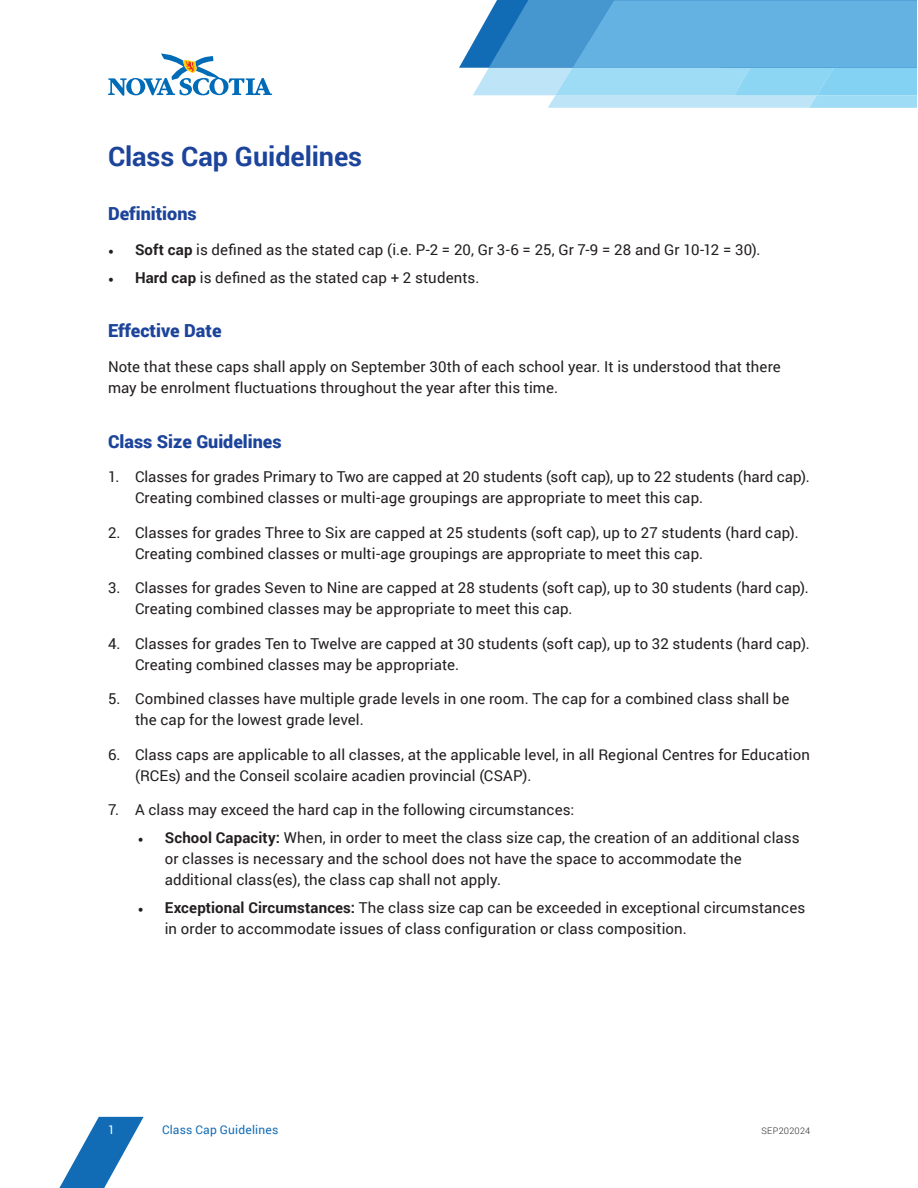
<style>
.page{position:relative;width:918px;height:1188px;background:#fff}
.page>*{position:absolute;margin:0;border:0;box-sizing:border-box;transform-origin:0 0}
.t1{font:700 27px "Roboto";letter-spacing:-.005em;color:#1d449b}
.t2{font:900 18px "Roboto";color:#1d449b}
.t3{font:15px/21px "Roboto";letter-spacing:.005em;color:#231f20}
.t4{font:12px "Roboto";letter-spacing:.015em;color:#126cb5}
.t5{font:12px "Roboto";color:#fff}
.t6{font:300 9px "Roboto";letter-spacing:.03em;color:#231f20}
.s1{font-family:"Minion Pro"}
.s2{font-weight:700}
</style>
<div class="page">
<svg style="left:59px;top:1117px;width:85px;height:71px"></svg>
<hr style="left:809px;top:108px;width:109px;height:1px;background:#bee5f7">
<svg style="left:459px;top:0;width:458px;height:108px"></svg>
<svg style="left:108px;top:54px;width:164px;height:42px"></svg>
<hr style="left:917px;top:0;width:1px;height:125px;background:#fff">
<h1 class="t1" style="left:108px;top:137px;width:256px">C lass Cap Guidelines</h1>
<p class="t2" style="left:108px;top:201px;width:90px">Definitions</p>
<p class="t3" style="left:108px;top:238px;width:654px"><span class="s1">•</span> <span class="s2">Soft cap</span> is defined as the stated cap (i.e. P-2 = 20, Gr 3-6 = 25, Gr 7-9 = 28 and Gr 10-12 = 30).</p>
<p class="t3" style="left:108px;top:266px;width:373px"><span class="s1">•</span> <span class="s2">Hard cap</span> is defined as the stated cap + 2 students.</p>
<p class="t2" style="left:108px;top:318px;width:115px">Effective Date</p>
<p class="t3" style="left:108px;top:355px;width:674px">Note that these caps shall apply on September 30th of each school year. It is understood that there may be enrolment fluctuations throughout the year after this time.</p>
<p class="t2" style="left:108px;top:428px;width:175px">Class Size Guidelines</p>
<p class="t3" style="left:135px;top:466px;width:676px;text-indent:-27px">1. Classes for grades Primary to Two are capped at 20 students (soft cap), up to 22 students (hard cap).<br>Creating combined classes or multi-age groupings are appropriate to meet this cap.</p>
<p class="t3" style="left:135px;top:521px;width:665px;text-indent:-27px">2. Classes for grades Three to Six are capped at 25 students (soft cap), up to 27 students (hard cap).<br>Creating combined classes or multi-age groupings are appropriate to meet this cap.</p>
<p class="t3" style="left:135px;top:577px;width:675px;text-indent:-27px">3. Classes for grades Seven to Nine are capped at 28 students (soft cap), up to 30 students (hard cap).<br>Creating combined classes may be appropriate to meet this cap.</p>
<p class="t3" style="left:135px;top:632px;width:676px;text-indent:-27px">4. Classes for grades Ten to Twelve are capped at 30 students (soft cap), up to 32 students (hard cap).<br>Creating combined classes may be appropriate.</p>
<p class="t3" style="left:135px;top:688px;width:656px;text-indent:-27px">5. Combined classes have multiple grade levels in one room. The cap for a combined class shall be the cap for the lowest grade level.</p>
<p class="t3" style="left:135px;top:743px;width:676px;text-indent:-27px">6. Class caps are applicable to all classes, at the applicable level, in all Regional Centres for Education (RCEs) and the Conseil scolaire acadien provincial (CSAP).</p>
<p class="t3" style="left:108px;top:799px;width:468px">7. A class may exceed the hard cap in the following circumstances:</p>
<p class="t3" style="left:165px;top:826px;width:636px;text-indent:-27px"><span class="s1">•</span> <span class="s2">School Capacity:</span> When, in order to meet the class size cap, the creation of an additional class or classes is necessary and the school does not have the space to accommodate the additional class(es), the class cap shall not apply.</p>
<p class="t3" style="left:165px;top:896px;width:642px;text-indent:-27px"><span class="s1">•</span> <span class="s2">Exceptional Circumstances:</span> The class size cap can be exceeded in exceptional circumstances in order to accommodate issues of class configuration or class composition.</p>
<p class="t5" style="left:108px;top:1121px;width:8px">1</p>
<p class="t4" style="left:162px;top:1121px;width:118px">C lass Cap Guidelines</p>
<p class="t6" style="left:762px;top:1125px;width:50px">SEP202024</p>
</div>
